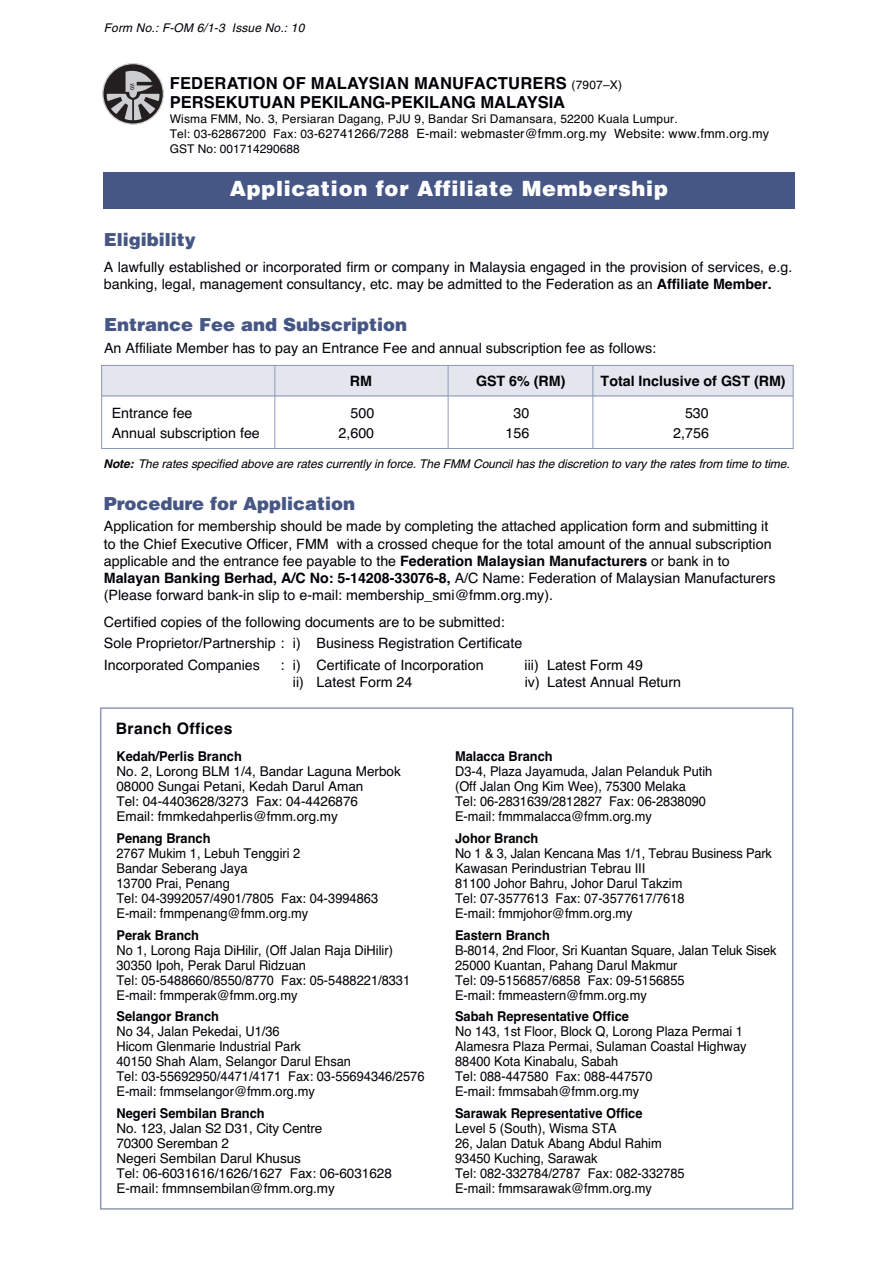
<style>
.page{position:relative;width:893px;height:1263px;background:#fff}
.page>*{position:absolute;margin:0;border:0;box-sizing:border-box;transform-origin:0 0}
.t1{font:900 21px "Helvetica";letter-spacing:.035em;color:#fff}
.t2{font:900 18px "Helvetica";color:#465685}
.t3{font:700 16.5px/19.5px "Helvetica";color:#000006}
.t4{font:700 15.75px "Helvetica";letter-spacing:.02em;color:#000006}
.t5{font:14.25px/17.2px "Helvetica";color:#000006}
.t6{font:700 14.25px "Helvetica";color:#000006}
.t7{font:13.5px/15px "Helvetica";color:#000006;scale:.95 1}
.t8{font:13.5px/15px "Helvetica";color:#000006}
.t9{font:700 13.5px "Helvetica";color:#000006;scale:.95 1}
.t10{font:12.75px "Helvetica";letter-spacing:.015em;color:#000006}
.t11{font:italic 12px "Helvetica";color:#000006}
.t12{font:12px "Helvetica";letter-spacing:.015em;color:#000006}
.s1{font-weight:400;font-size:12px}
.s2{font-size:12px}
.s3{font-weight:700}
</style>
<div class="page">
<div style="left:103px;top:172px;width:692px;height:36px;background:#465685"></div>
<div style="left:102px;top:63px;width:62px;height:62px;border:1px solid #cbcdcf;border-radius:50%"></div>
<div style="left:104px;top:65px;width:58px;height:58px;background:#231f20;border-radius:50%"></div>
<svg style="left:106px;top:66px;width:54px;height:55px"></svg>
<div style="left:100px;top:707px;width:693px;height:502px;border:2px solid #909ab6"></div>
<div style="left:101px;top:365px;width:692px;height:32px;background:#e3e6ed"></div>
<hr style="left:274px;top:365px;width:1px;height:83px;background:#909ab6">
<div style="left:101px;top:365px;width:692px;height:84px;border:1px solid #909ab6"></div>
<hr style="left:448px;top:366px;width:1px;height:82px;background:#909ab6">
<hr style="left:592px;top:365px;width:1px;height:83px;background:#909ab6">
<hr style="left:101px;top:395px;width:692px;height:1px;background:#909ab6">
<p class="t11" style="left:104px;top:23px;width:204px">Form No.: F-OM 6/1-3 Issue No.: 10</p>
<p class="t3" style="left:170px;top:75px;width:454px">FEDERATION OF MALAYSIAN MANUFACTURERS <span class="s1">(7907–X)<br></span>PERSEKUTUAN PEKILANG-PEKILANG MALAYSIA</p>
<p class="t12" style="left:170px;top:115px;width:509px">Wisma FMM, No. 3, Persiaran Dagang, PJU 9, Bandar Sri Damansara, 52200 Kuala Lumpur.</p>
<p class="t10" style="left:170px;top:129px;width:601px"><span class="s2">Tel: 03-62867200 Fax: 03-</span>62741266/7288 E-mail: webmaster@fmm.org.my Website: www.fmm.org.my</p>
<p class="t12" style="left:170px;top:145px;width:132px">GST No: 001714290688</p>
<h1 class="t1" style="left:230px;top:179px;width:440px">Application for Affiliate Membership</h1>
<h2 class="t2" style="left:104px;top:231px;width:93px">Eligibility</h2>
<p class="t5" style="left:104px;top:260px;width:690px">A lawfully established or incorporated firm or company in Malaysia engaged in the provision of services, e.g. banking, legal, management consultancy, etc. may be admitted to the Federation as an <span class="s3">Affiliate Member.</span></p>
<h2 class="t2" style="left:104px;top:316px;width:305px">Entrance Fee and Subscription</h2>
<p class="t5" style="left:104px;top:341px;width:554px">An Affiliate Member has to pay an Entrance Fee and annual subscription fee as follows:</p>
<p class="t6" style="left:350px;top:376px;width:24px">RM</p>
<p class="t6" style="left:476px;top:376px;width:91px">GST 6% (RM)</p>
<p class="t6" style="left:601px;top:376px;width:187px">Total Inclusive of GST (RM)</p>
<p class="t5" style="left:112px;top:406px;width:82px">Entrance fee</p>
<p class="t5" style="left:350px;top:406px;width:25px">500</p>
<p class="t5" style="left:514px;top:406px;width:17px">30</p>
<p class="t5" style="left:685px;top:406px;width:25px">530</p>
<p class="t5" style="left:112px;top:426px;width:150px">Annual subscription fee</p>
<p class="t5" style="left:339px;top:426px;width:37px">2,600</p>
<p class="t5" style="left:506px;top:426px;width:25px">156</p>
<p class="t5" style="left:673px;top:426px;width:37px">2,756</p>
<p class="t11" style="left:103px;top:459px;width:690px"><span class="s3">Note:</span> The rates specified above are rates currently in force. The FMM Council has the discretion to vary the rates from time to time.</p>
<h2 class="t2" style="left:104px;top:494px;width:253px">Procedure for Application</h2>
<p class="t5" style="left:104px;top:519px;width:673px">Application for membership should be made by completing the attached application form and submitting it to the Chief Executive Officer, FMM with a crossed cheque for the total amount of the annual subscription applicable and the entrance fee payable to the <span class="s3">Federation Malaysian Manufacturers</span> or bank in to <span class="s3">Malayan Banking Berhad, A/C No: 5-14208-33076-8,</span> A/C Name: Federation of Malaysian Manufacturers (Please forward bank-in slip to e-mail: membership_smi@fmm.org.my).</p>
<p class="t5" style="left:104px;top:612px;width:420px;line-height:21px">Certified copies of the following documents are to be submitted:<br>Sole Proprietor/Partnership : i) Business Registration Certificate</p>
<p class="t5" style="left:104px;top:658px;width:158px">Incorporated Companies</p>
<p class="t5" style="left:280px;top:658px;width:205px">: i) Certificate of Incorporation</p>
<p class="t5" style="left:525px;top:658px;width:120px">iii) Latest Form 49</p>
<p class="t5" style="left:293px;top:674px;width:121px">ii) Latest Form 24</p>
<p class="t5" style="left:525px;top:674px;width:158px">iv) Latest Annual Return</p>
<p class="t4" style="left:116px;top:723px;width:118px">Branch Offices</p>
<p class="t9" style="left:116px;top:751px;width:134px">Kedah/Perlis Branch</p>
<p class="t8" style="left:116px;top:765px;width:286px">No. 2, Lorong BLM 1/4, Bandar Laguna Merbok 08000 Sungai Petani, Kedah Darul Aman<br>Tel: 04-4403628/3273 Fax: 04-4426876<br>Email: fmmkedahperlis@fmm.org.my</p>
<p class="t9" style="left:116px;top:833px;width:101px">Penang Branch</p>
<p class="t7" style="left:116px;top:847px;width:277px">2767 Mukim 1, Lebuh Tenggiri 2<br>Bandar Seberang Jaya<br>13700 Prai, Penang<br>Tel: 04-3992057/4901/7805 Fax: 04-3994863<br>E-mail: fmmpenang@fmm.org.my</p>
<p class="t9" style="left:116px;top:930px;width:89px">Perak Branch</p>
<p class="t7" style="left:116px;top:944px;width:311px">No 1, Lorong Raja DiHilir, (Off Jalan Raja DiHilir)<br>30350 Ipoh, Perak Darul Ridzuan<br>Tel: 05-5488660/8550/8770 Fax: 05-5488221/8331<br>E-mail: fmmperak@fmm.org.my</p>
<p class="t9" style="left:116px;top:1012px;width:110px">Selangor Branch</p>
<p class="t7" style="left:116px;top:1025px;width:326px">No 34, Jalan Pekedai, U1/36<br>Hicom Glenmarie Industrial Park<br>40150 Shah Alam, Selangor Darul Ehsan<br>Tel: 03-55692950/4471/4171 Fax: 03-55694346/2576<br>E-mail: fmmselangor@fmm.org.my</p>
<p class="t9" style="left:116px;top:1108px;width:158px">Negeri Sembilan Branch</p>
<p class="t8" style="left:116px;top:1122px;width:277px">No. 123, Jalan S2 D31, City Centre<br>70300 Seremban 2<br>Negeri Sembilan Darul Khusus<br>Tel: 06-6031616/1626/1627 Fax: 06-6031628<br>E-mail: fmmnsembilan@fmm.org.my</p>
<p class="t9" style="left:455px;top:751px;width:104px">Malacca Branch</p>
<p class="t7" style="left:455px;top:765px;width:272px">D3-4, Plaza Jayamuda, Jalan Pelanduk Putih (Off Jalan Ong Kim Wee), 75300 Melaka<br>Tel: 06-2831639/2812827 Fax: 06-2838090<br>E-mail: fmmmalacca@fmm.org.my</p>
<p class="t9" style="left:455px;top:833px;width:89px">Johor Branch</p>
<p class="t7" style="left:455px;top:847px;width:335px">No 1 &amp; 3, Jalan Kencana Mas 1/1, Tebrau Business Park Kawasan Perindustrian Tebrau III<br>81100 Johor Bahru, Johor Darul Takzim<br>Tel: 07-3577613 Fax: 07-3577617/7618<br>E-mail: fmmjohor@fmm.org.my</p>
<p class="t9" style="left:455px;top:930px;width:101px">Eastern Branch</p>
<p class="t7" style="left:455px;top:944px;width:340px">B-8014, 2nd Floor, Sri Kuantan Square, Jalan Teluk Sisek 25000 Kuantan, Pahang Darul Makmur<br>Tel: 09-5156857/6858 Fax: 09-5156855<br>E-mail: fmmeastern@fmm.org.my</p>
<p class="t9" style="left:455px;top:1012px;width:185px">Sabah Representative Office</p>
<p class="t7" style="left:455px;top:1025px;width:308px">No 143, 1st Floor, Block Q, Lorong Plaza Permai 1<br>Alamesra Plaza Permai, Sulaman Coastal Highway 88400 Kota Kinabalu, Sabah<br>Tel: 088-447580 Fax: 088-447570<br>E-mail: fmmsabah@fmm.org.my</p>
<p class="t9" style="left:455px;top:1108px;width:199px">Sarawak Representative Office</p>
<p class="t7" style="left:455px;top:1122px;width:243px">Level 5 (South), Wisma STA<br>26, Jalan Datuk Abang Abdul Rahim<br>93450 Kuching, Sarawak<br>Tel: 082-332784/2787 Fax: 082-332785<br>E-mail: fmmsarawak@fmm.org.my</p>
</div>
